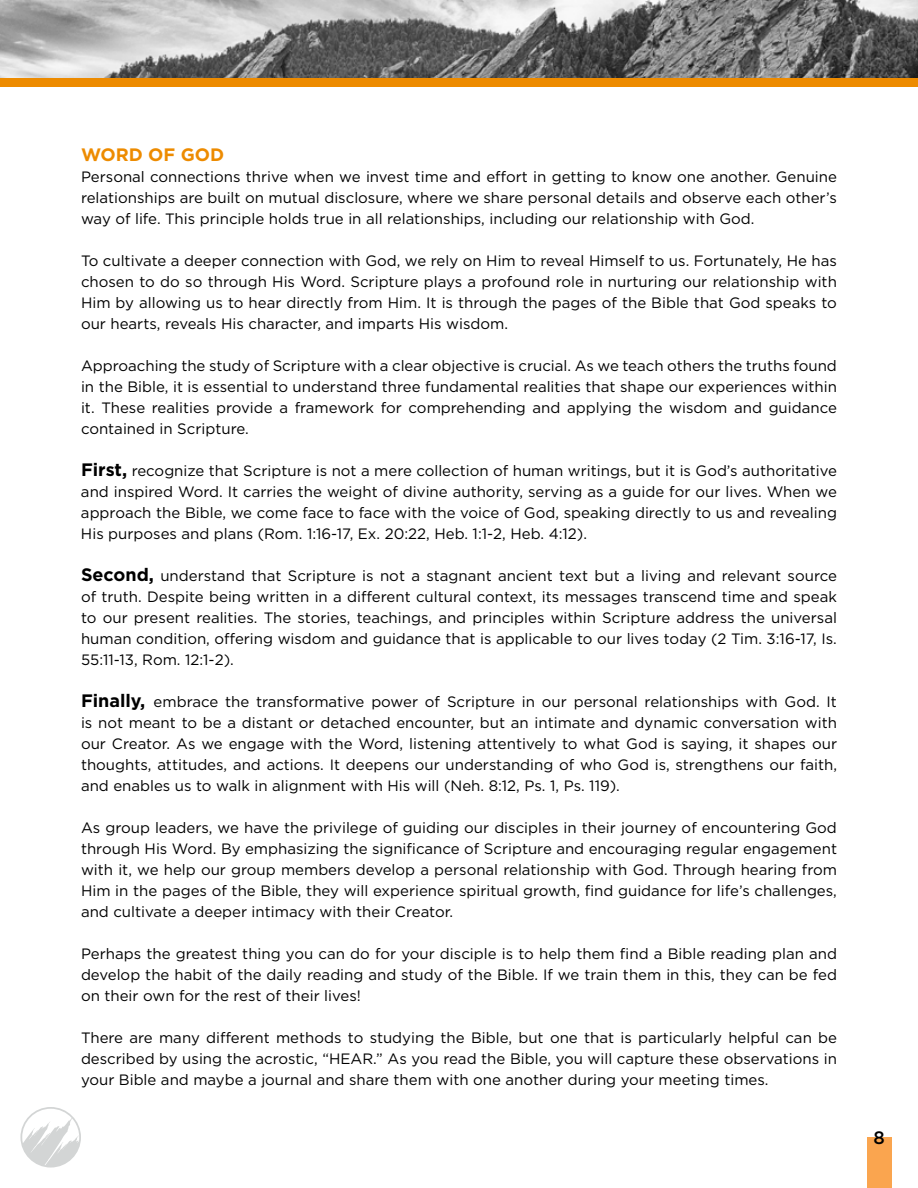
<style>
.page{position:relative;width:918px;height:1188px;background:#fff}
.page>*{position:absolute;margin:0;border:0;box-sizing:border-box;transform-origin:0 0}
.t1{font:700 18px "Gotham";color:#ed8b00}
.t2{font:500 18px "Gotham";color:#000}
.t3{font:15px/21px "Gotham";color:#000;text-align:justify}
.s1{font-weight:700;font-size:18px}
</style>
<div class="page">
<div style="left:867px;top:1137px;width:24px;height:51px;background:#faa54f"></div>
<img style="left:0;top:0;width:918px;height:79px">
<div style="left:0;top:79px;width:918px;height:8px;background:#ed8b00"></div>
<svg style="left:20px;top:1107px;width:61px;height:61px"></svg>
<p class="t1" style="left:81px;top:143px;width:145px">WORD OF GOD</p>
<p class="t3" style="left:81px;top:166px;width:758px">Personal connections thrive when we invest time and effort in getting to know one another. Genuine relationships are built on mutual disclosure, where we share personal details and observe each other’s way of life. This principle holds true in all relationships, including our relationship with God.</p>
<p class="t3" style="left:81px;top:250px;width:758px">To cultivate a deeper connection with God, we rely on Him to reveal Himself to us. Fortunately, He has chosen to do so through His Word. Scripture plays a profound role in nurturing our relationship with Him by allowing us to hear directly from Him. It is through the pages of the Bible that God speaks to our hearts, reveals His character, and imparts His wisdom.</p>
<p class="t3" style="left:81px;top:355px;width:757px">Approaching the study of Scripture with a clear objective is crucial. As we teach others the truths found in the Bible, it is essential to understand three fundamental realities that shape our experiences within it. These realities provide a framework for comprehending and applying the wisdom and guidance contained in Scripture.</p>
<p class="t3" style="left:81px;top:460px;width:758px"><span class="s1">First,</span> recognize that Scripture is not a mere collection of human writings, but it is God’s authoritative and inspired Word. It carries the weight of divine authority, serving as a guide for our lives. When we approach the Bible, we come face to face with the voice of God, speaking directly to us and revealing His purposes and plans (Rom. 1:16-17, Ex. 20:22, Heb. 1:1-2, Heb. 4:12).</p>
<p class="t3" style="left:81px;top:565px;width:757px"><span class="s1">Second,</span> understand that Scripture is not a stagnant ancient text but a living and relevant source of truth. Despite being written in a different cultural context, its messages transcend time and speak to our present realities. The stories, teachings, and principles within Scripture address the universal human condition, offering wisdom and guidance that is applicable to our lives today (2 Tim. 3:16-17, Is.<br>55:11-13, Rom. 12:1-2).</p>
<p class="t3" style="left:81px;top:691px;width:758px"><span class="s1">Finally,</span> embrace the transformative power of Scripture in our personal relationships with God. It is not meant to be a distant or detached encounter, but an intimate and dynamic conversation with our Creator. As we engage with the Word, listening attentively to what God is saying, it shapes our thoughts, attitudes, and actions. It deepens our understanding of who God is, strengthens our faith, and enables us to walk in alignment with His will (Neh. 8:12, Ps. 1, Ps. 119).</p>
<p class="t3" style="left:81px;top:817px;width:758px">As group leaders, we have the privilege of guiding our disciples in their journey of encountering God through His Word. By emphasizing the significance of Scripture and encouraging regular engagement with it, we help our group members develop a personal relationship with God. Through hearing from Him in the pages of the Bible, they will experience spiritual growth, find guidance for life’s challenges, and cultivate a deeper intimacy with their Creator.</p>
<p class="t3" style="left:81px;top:943px;width:758px">Perhaps the greatest thing you can do for your disciple is to help them find a Bible reading plan and develop the habit of the daily reading and study of the Bible. If we train them in this, they can be fed on their own for the rest of their lives!</p>
<p class="t3" style="left:81px;top:1027px;width:758px">There are many different methods to studying the Bible, but one that is particularly helpful can be described by using the acrostic, “HEAR.” As you read the Bible, you will capture these observations in your Bible and maybe a journal and share them with one another during your meeting times.</p>
<p class="t2" style="left:874px;top:1125px;width:13px">8</p>
</div>
